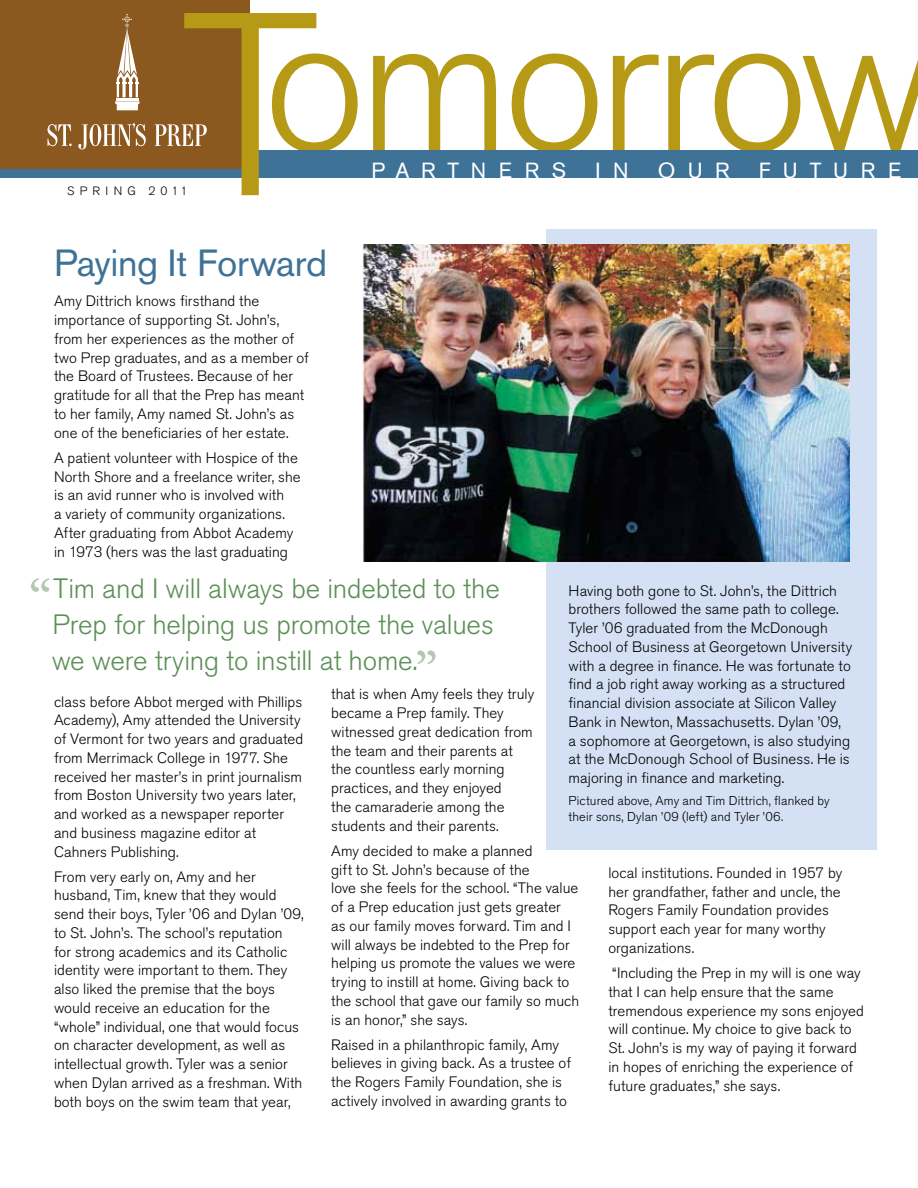
<style>
.page{position:relative;width:918px;height:1188px;background:#fff}
.page>*{position:absolute;margin:0;border:0;box-sizing:border-box;transform-origin:0 0}
.t1{font:300 198px "Akzidenz Grotesk Pro";letter-spacing:-.04em;color:#b69a16}
.t2{font:37.5px "Akzidenz Grotesk Pro";letter-spacing:-.01em;color:#3f7297}
.t3{font:300 27.75px/36px "Akzidenz Grotesk Pro";letter-spacing:-.01em;color:#5c8f56}
.t4{font:21.75px "Akzidenz Grotesk Pro";letter-spacing:.58em;color:#fff}
.t5{font:300 15px/18.8px "Akzidenz Grotesk Pro";letter-spacing:.005em;color:#000}
.t6{font:300 12.75px/15.8px "Akzidenz Grotesk Pro";letter-spacing:.01em;color:#000}
.t7{font:300 12px "Akzidenz Grotesk Pro";letter-spacing:.43em;color:#000}
.s1{font-size:258px}
.s2{font-family:"Adobe Garamond Pro";font-weight:600;font-size:54px;color:#b4caae}
</style>
<div class="page">
<div style="left:546px;top:230px;width:331px;height:620px;background:#d4e1f4"></div>
<img style="left:363px;top:244px;width:487px;height:317px">
<div style="left:0;top:150px;width:918px;height:28px;background:#3f7297"></div>
<div style="left:0;top:0;width:250px;height:169px;background:#8b5920"></div>
<svg style="left:115px;top:14px;width:25px;height:96px"></svg>
<svg style="left:48px;top:124px;width:24px;height:22px"></svg>
<svg style="left:78px;top:123px;width:68px;height:27px"></svg>
<svg style="left:155px;top:124px;width:52px;height:22px"></svg>
<h1 class="t1" style="left:180px;top:-47px;width:756px"><span class="s1">T</span>omorrow</h1>
<h3 class="t4" style="left:371px;top:157px;width:72px">PARTN</h3>
<h3 class="t4" style="left:499px;top:157px;width:47px">E RS</h3>
<h3 class="t4" style="left:596px;top:157px;width:16px">IN</h3>
<h3 class="t4" style="left:658px;top:157px;width:66px">OUR</h3>
<h3 class="t4" style="left:759px;top:157px;width:144px">FUTUR E</h3>
<p class="t7" style="left:67px;top:183px;width:122px">SPRING 2011</p>
<h2 class="t2" style="left:54px;top:238px;width:275px">PAYING IT FORWARD</h2>
<p class="t5" style="left:54px;top:292px;width:256px">Amy Dittrich knows firsthand the importance of supporting St. John’s, from her experiences as the mother of two Prep graduates, and as a member of the Board of Trustees. Because of her gratitude for all that the Prep has meant to her family, Amy named St. John’s as one of the beneficiaries of her estate.</p>
<p class="t5" style="left:54px;top:448px;width:248px">A patient volunteer with Hospice of the North Shore and a freelance writer, she is an avid runner who is involved with<br>a variety of community organizations.<br>After graduating from Abbot Academy in 1973 (hers was the last graduating</p>
<h3 class="t3" style="left:52px;top:571px;width:450px;text-indent:-23px"><span class="s2">“</span>Tim and I will always be indebted to the<br>Prep for helping us promote the values we were trying to instill at home.<span class="s2">”</span></h3>
<p class="t5" style="left:569px;top:581px;width:285px">Having both gone to St. John’s, the Dittrich brothers followed the same path to college.<br>Tyler ’06 graduated from the McDonough School of Business at Georgetown University with a degree in finance. He was fortunate to find a job right away working as a structured financial division associate at Silicon Valley Bank in Newton, Massachusetts. Dylan ’09,<br>a sophomore at Georgetown, is also studying at the McDonough School of Business. He is majoring in finance and marketing.</p>
<p class="t6" style="left:569px;top:793px;width:263px">Pictured above, Amy and Tim Dittrich, flanked by their sons, Dylan ’09 (left) and Tyler ’06.</p>
<p class="t5" style="left:331px;top:685px;width:205px">that is when Amy feels they truly became a Prep family. They witnessed great dedication from the team and their parents at the countless early morning practices, and they enjoyed<br>the camaraderie among the students and their parents.</p>
<p class="t5" style="left:331px;top:841px;width:250px">Amy decided to make a planned<br>gift to St. John’s because of the<br>love she feels for the school. “The value of a Prep education just gets greater as our family moves forward. Tim and I will always be indebted to the Prep for helping us promote the values we were trying to instill at home. Giving back to the school that gave our family so much is an honor,” she says.</p>
<p class="t5" style="left:331px;top:1035px;width:241px">Raised in a philanthropic family, Amy believes in giving back. As a trustee of the Rogers Family Foundation, she is actively involved in awarding grants to</p>
<p class="t5" style="left:54px;top:692px;width:251px">class before Abbot merged with Phillips Academy), Amy attended the University of Vermont for two years and graduated from Merrimack College in 1977. She received her master’s in print journalism from Boston University two years later, and worked as a newspaper reporter and business magazine editor at Cahners Publishing.</p>
<p class="t5" style="left:54px;top:867px;width:251px">From very early on, Amy and her husband, Tim, knew that they would send their boys, Tyler ’06 and Dylan ’09, to St. John’s. The school’s reputation<br>for strong academics and its Catholic identity were important to them. They also liked the premise that the boys would receive an education for the “whole” individual, one that would focus on character development, as well as intellectual growth. Tyler was a senior when Dylan arrived as a freshman. With both boys on the swim team that year,</p>
<p class="t5" style="left:608px;top:863px;width:236px">local institutions. Founded in 1957 by her grandfather, father and uncle, the<br>Rogers Family Foundation provides support each year for many worthy organizations.</p>
<p class="t5" style="left:608px;top:964px;width:257px">“Including the Prep in my will is one way that I can help ensure that the same tremendous experience my sons enjoyed will continue. My choice to give back to St. John’s is my way of paying it forward in hopes of enriching the experience of future graduates,” she says.</p>
</div>
